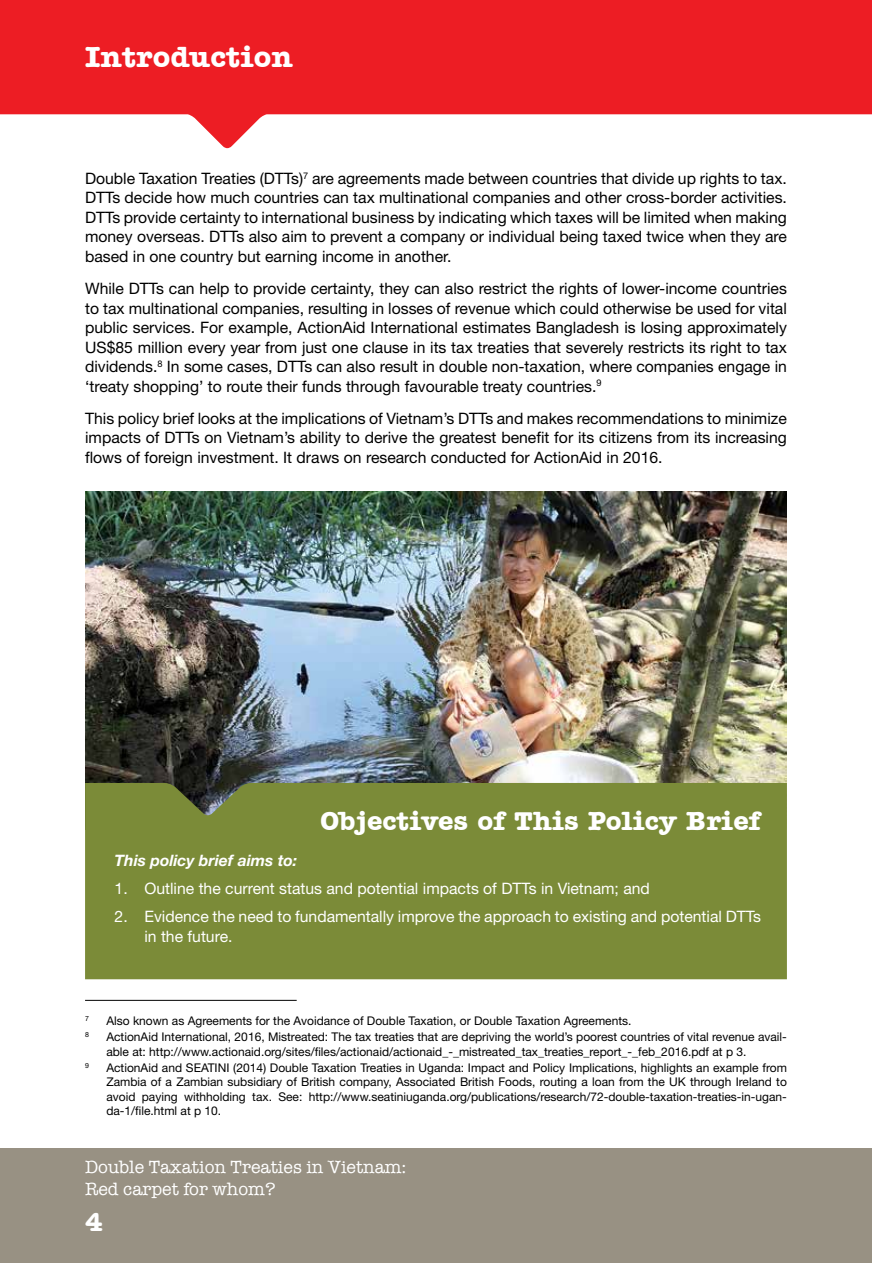
<style>
.page{position:relative;width:872px;height:1263px;background:#fff}
.page>*{position:absolute;margin:0;border:0;box-sizing:border-box;transform-origin:0 0}
.t1{font:700 30px "UVN Amer Type Md BT";color:#fff}
.t2{font:700 27px "UVN Amer Type Md BT";color:#fff}
.t3{font:18px/21.6px "UVN American Typewriter";color:#fff}
.t4{font:15.75px/19.5px "Helvetica Neue";color:#000;text-align:justify}
.t5{font:15.75px/19.5px "Helvetica Neue";color:#fff}
.t6{font:italic 700 15.75px "Helvetica Neue";color:#fff}
.t7{font:12px/14.4px "Helvetica Neue";color:#000}
.t8{font:7.05px "Helvetica Neue";color:#000}
</style>
<div class="page">
<div style="left:0;top:1148px;width:872px;height:115px;background:#989183"></div>
<img style="left:85px;top:491px;width:702px;height:292px">
<svg style="left:0;top:0;width:872px;height:148px;fill:#ed1d24"></svg>
<hr style="left:85px;top:1000px;width:212px;height:1px;background:#000">
<div style="left:85px;top:783px;width:702px;height:196px;background:#7b8b38"></div>
<h1 class="t1" style="left:85px;top:33px;width:209px">Introduction</h1>
<p class="t4" style="left:85px;top:169px;width:703px">Double Taxation Treaties (DTTs)<sup>7</sup> are agreements made between countries that divide up rights to tax.<br>DTTs decide how much countries can tax multinational companies and other cross-border activities.<br>DTTs provide certainty to international business by indicating which taxes will be limited when making money overseas. DTTs also aim to prevent a company or individual being taxed twice when they are based in one country but earning income in another.</p>
<p class="t4" style="left:85px;top:280px;width:703px">While DTTs can help to provide certainty, they can also restrict the rights of lower-income countries to tax multinational companies, resulting in losses of revenue which could otherwise be used for vital public services. For example, ActionAid International estimates Bangladesh is losing approximately US$85 million every year from just one clause in its tax treaties that severely restricts its right to tax dividends.<sup>8</sup> In some cases, DTTs can also result in double non-taxation, where companies engage in ‘treaty shopping’ to route their funds through favourable treaty countries.<sup>9</sup></p>
<p class="t4" style="left:85px;top:409px;width:703px">This policy brief looks at the implications of Vietnam’s DTTs and makes recommendations to minimize impacts of DTTs on Vietnam’s ability to derive the greatest benefit for its citizens from its increasing flows of foreign investment. It draws on research conducted for ActionAid in 2016.</p>
<h2 class="t2" style="left:320px;top:799px;width:442px">Objectives of This Policy Brief</h2>
<p class="t6" style="left:115px;top:848px;width:184px">This policy brief aims to:</p>
<p class="t5" style="left:115px;top:880px;width:537px">1. Outline the current status and potential impacts of DTTs in Vietnam; and</p>
<p class="t5" style="left:144px;top:908px;width:618px;text-indent:-30px">2. Evidence the need to fundamentally improve the approach to existing and potential DTTs in the future.</p>
<p class="t8" style="left:85px;top:1013px;width:5px">7</p>
<p class="t7" style="left:106px;top:1014px;width:526px">Also known as Agreements for the Avoidance of Double Taxation, or Double Taxation Agreements.</p>
<p class="t8" style="left:85px;top:1029px;width:5px">8</p>
<p class="t7" style="left:106px;top:1030px;width:682px">ActionAid International, 2016, Mistreated: The tax treaties that are depriving the world’s poorest countries of vital revenue avail&shy;able at: http://www.actionaid.org/sites/files/actionaid/actionaid_-_mistreated_tax_treaties_report_-_feb_2016.pdf at p 3.</p>
<p class="t8" style="left:85px;top:1060px;width:5px">9</p>
<p class="t7" style="left:106px;top:1061px;width:682px;text-align:justify">ActionAid and SEATINI (2014) Double Taxation Treaties in Uganda: Impact and Policy Implications, highlights an example from Zambia of a Zambian subsidiary of British company, Associated British Foods, routing a loan from the UK through Ireland to avoid paying withholding tax. See: http://www.seatiniuganda.org/publications/research/72-double-taxation-treaties-in-ugan&shy;da-1/file.html at p 10.</p>
<p class="t3" style="left:85px;top:1155px;width:323px">Double Taxation Treaties in Vietnam:<br>Red carpet for whom?</p>
<h2 class="t2" style="left:85px;top:1200px;width:19px">4</h2>
</div>
